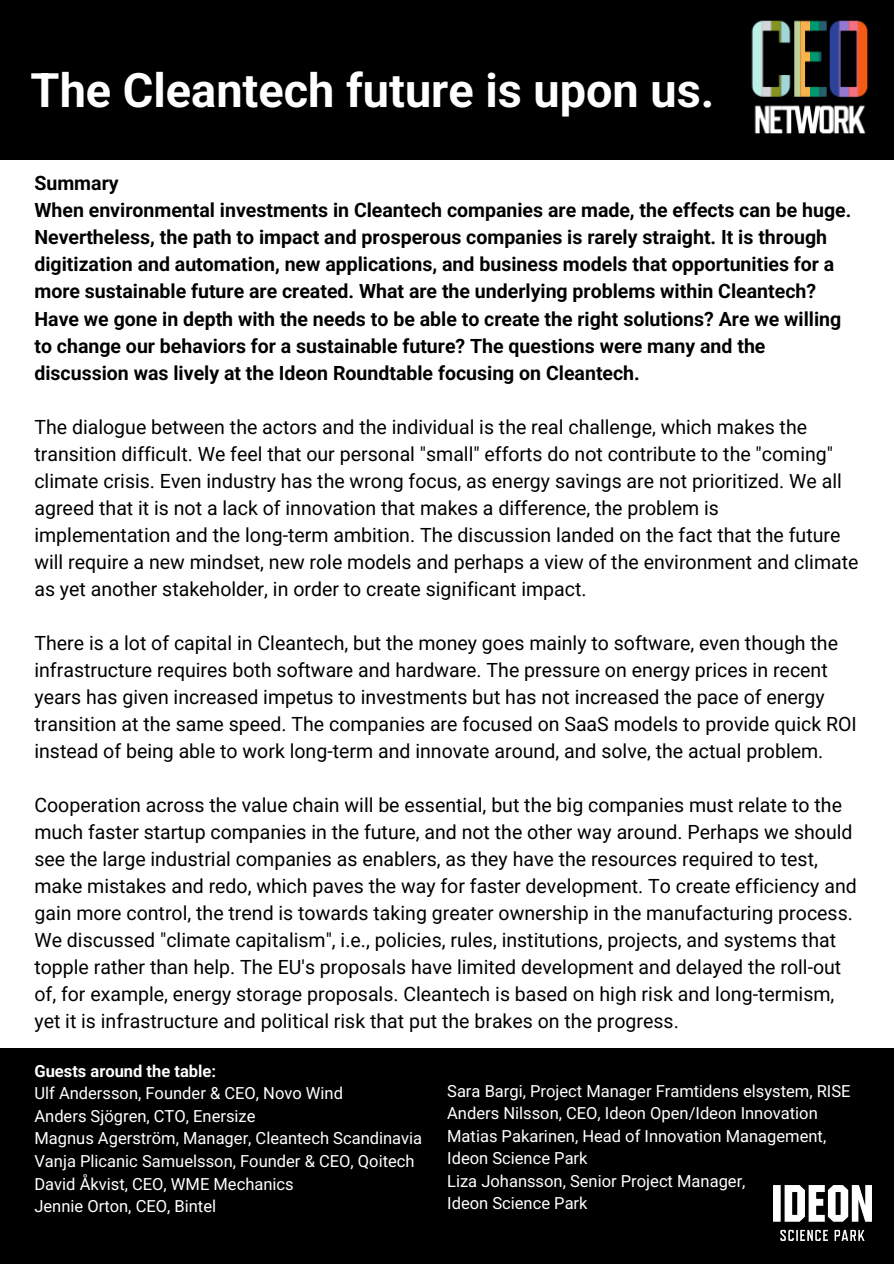
<style>
.page{position:relative;width:894px;height:1264px;background:#fff}
.page>*{position:absolute;margin:0;border:0;box-sizing:border-box;transform-origin:0 0}
.t1{font:700 46.8px "Roboto";color:#fff}
.t2{font:19.5px/27px "Roboto";color:#000}
.t3{font:700 19.5px/27px "Roboto";color:#000}
.t4{font:16.5px "Roboto";color:#fff}
.t5{font:700 16.5px "Roboto";color:#fff}
</style>
<div class="page">
<div style="left:0;top:0;width:893px;height:159px;background:#000"></div>
<img style="left:751px;top:20px;width:117px;height:114px">
<div style="left:0;top:1047px;width:893px;height:216px;background:#000"></div>
<img style="left:773px;top:1185px;width:98px;height:55px">
<p class="t1" style="left:31px;top:64px;width:685px">The Cleantech future is upon us.</p>
<p class="t3" style="left:34px;top:170px;width:86px">Summary</p>
<p class="t3" style="left:34px;top:197px;width:818px">When environmental investments in Cleantech companies are made, the effects can be huge.<br>Nevertheless, the path to impact and prosperous companies is rarely straight. It is through digitization and automation, new applications, and business models that opportunities for a more sustainable future are created. What are the underlying problems within Cleantech?<br>Have we gone in depth with the needs to be able to create the right solutions? Are we willing to change our behaviors for a sustainable future? The questions were many and the discussion was lively at the Ideon Roundtable focusing on Cleantech.</p>
<p class="t2" style="left:34px;top:413px;width:825px">The dialogue between the actors and the individual is the real challenge, which makes the transition difficult. We feel that our personal "small" efforts do not contribute to the "coming" climate crisis. Even industry has the wrong focus, as energy savings are not prioritized. We all agreed that it is not a lack of innovation that makes a difference, the problem is implementation and the long-term ambition. The discussion landed on the fact that the future will require a new mindset, new role models and perhaps a view of the environment and climate as yet another stakeholder, in order to create significant impact.</p>
<p class="t2" style="left:34px;top:629px;width:823px">There is a lot of capital in Cleantech, but the money goes mainly to software, even though the infrastructure requires both software and hardware. The pressure on energy prices in recent years has given increased impetus to investments but has not increased the pace of energy transition at the same speed. The companies are focused on SaaS models to provide quick ROI instead of being able to work long-term and innovate around, and solve, the actual problem.</p>
<p class="t2" style="left:34px;top:792px;width:823px">Cooperation across the value chain will be essential, but the big companies must relate to the much faster startup companies in the future, and not the other way around. Perhaps we should see the large industrial companies as enablers, as they have the resources required to test, make mistakes and redo, which paves the way for faster development. To create efficiency and gain more control, the trend is towards taking greater ownership in the manufacturing process.<br>We discussed "climate capitalism", i.e., policies, rules, institutions, projects, and systems that topple rather than help. The EU's proposals have limited development and delayed the roll-out of, for example, energy storage proposals. Cleantech is based on high risk and long-termism, yet it is infrastructure and political risk that put the brakes on the progress.</p>
<p class="t5" style="left:34px;top:1061px;width:183px">Guests around the table:</p>
<p class="t4" style="left:34px;top:1084px;width:310px">Ulf Andersson, Founder &amp; CEO, Novo Wind</p>
<p class="t4" style="left:34px;top:1106px;width:222px">Anders Sjögren, CTO, Enersize</p>
<p class="t4" style="left:34px;top:1129px;width:389px">Magnus Agerström, Manager, Cleantech Scandinavia</p>
<p class="t4" style="left:34px;top:1151px;width:381px">Vanja Plicanic Samuelsson, Founder &amp; CEO, Qoitech</p>
<p class="t4" style="left:34px;top:1174px;width:261px">David Åkvist, CEO, WME Mechanics</p>
<p class="t4" style="left:34px;top:1196px;width:183px">Jennie Orton, CEO, Bintel</p>
<p class="t4" style="left:447px;top:1081px;width:405px">Sara Bargi, Project Manager Framtidens elsystem, RISE</p>
<p class="t4" style="left:447px;top:1103px;width:372px">Anders Nilsson, CEO, Ideon Open/Ideon Innovation</p>
<p class="t4" style="left:447px;top:1126px;width:380px">Matias Pakarinen, Head of Innovation Management,</p>
<p class="t4" style="left:447px;top:1148px;width:142px">Ideon Science Park</p>
<p class="t4" style="left:447px;top:1171px;width:300px">Liza Johansson, Senior Project Manager,</p>
<p class="t4" style="left:447px;top:1193px;width:142px">Ideon Science Park</p>
</div>
